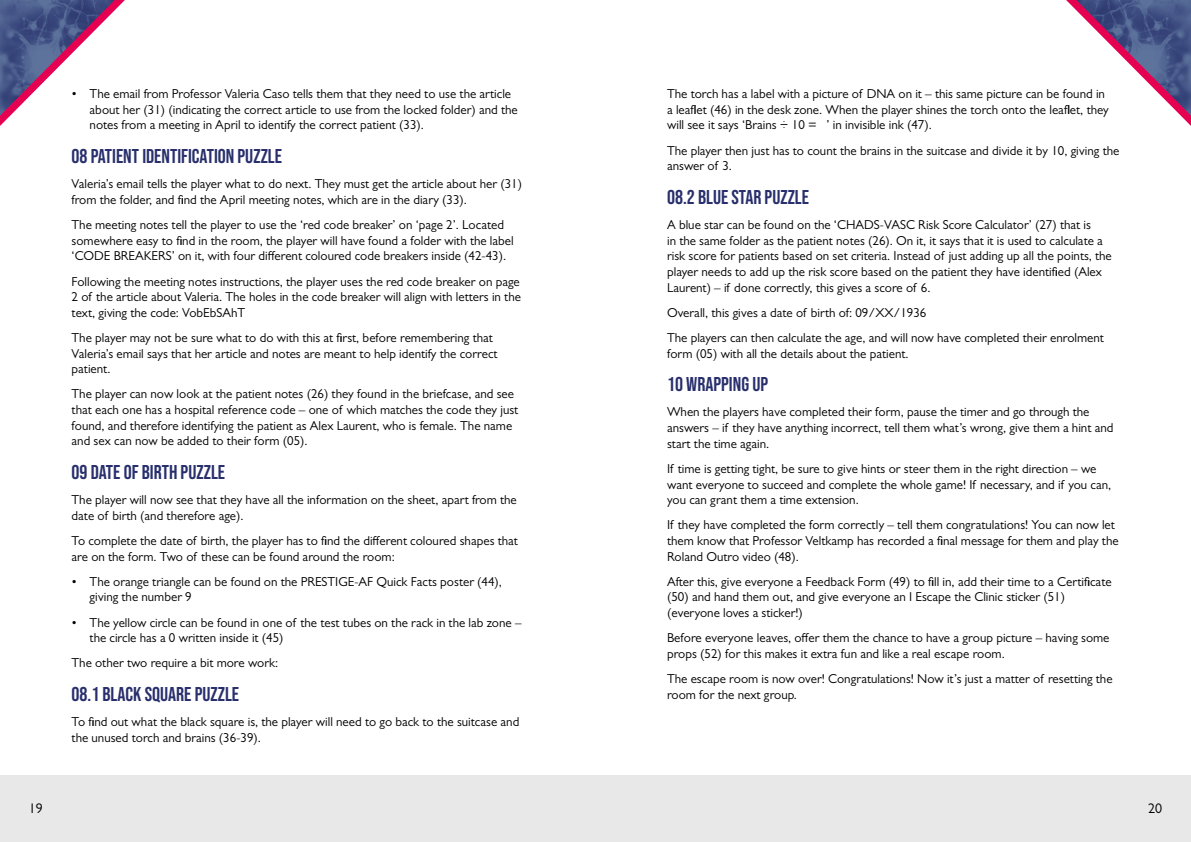
<style>
.page{position:relative;width:1191px;height:842px;background:#fff}
.page>*{position:absolute;margin:0;border:0;box-sizing:border-box;transform-origin:0 0}
.t1{font:20px "Bebas Neue";color:#282f6c}
.t2{font:14px "Gill Sans";color:#000}
.t3{font:13px/15.6px "Gill Sans";color:#000}
</style>
<div class="page">
<div style="left:0;top:775px;width:1191px;height:67px;background:#e8e8e8"></div>
<svg style="left:0;top:0;width:125px;height:126px"></svg>
<svg style="left:1066px;top:0;width:125px;height:126px"></svg>
<p class="t3" style="left:90px;top:86px;width:430px;text-indent:-18px">• The email from Professor Valeria Caso tells them that they need to use the article about her (31) (indicating the correct article to use from the locked folder) and the notes from a meeting in April to identify the correct patient (33).</p>
<h1 class="t1" style="left:72px;top:145px;width:212px">08 PATIENT IDENTIFICATION PUZZLE</h1>
<p class="t3" style="left:72px;top:176px;width:452px">Valeria’s email tells the player what to do next. They must get the article about her (31) from the folder, and find the April meeting notes, which are in the diary (33).</p>
<p class="t3" style="left:72px;top:217px;width:444px">The meeting notes tell the player to use the ‘red code breaker’ on ‘page 2’. Located somewhere easy to find in the room, the player will have found a folder with the label ‘CODE BREAKERS’ on it, with four different coloured code breakers inside (42-43).</p>
<p class="t3" style="left:72px;top:273px;width:451px;text-align:justify">Following the meeting notes instructions, the player uses the red code breaker on page 2 of the article about Valeria. The holes in the code breaker will align with letters in the text, giving the code: VobEbSAhT</p>
<p class="t3" style="left:72px;top:330px;width:427px">The player may not be sure what to do with this at first, before remembering that<br>Valeria’s email says that her article and notes are meant to help identify the correct patient.</p>
<p class="t3" style="left:72px;top:386px;width:448px">The player can now look at the patient notes (26) they found in the briefcase, and see that each one has a hospital reference code – one of which matches the code they just found, and therefore identifying the patient as Alex Laurent, who is female. The name and sex can now be added to their form (05).</p>
<h1 class="t1" style="left:72px;top:461px;width:155px">09 DATE OF BIRTH PUZZLE</h1>
<p class="t3" style="left:72px;top:492px;width:447px">The player will now see that they have all the information on the sheet, apart from the date of birth (and therefore age).</p>
<p class="t3" style="left:72px;top:533px;width:448px">To complete the date of birth, the player has to find the different coloured shapes that are on the form. Two of these can be found around the room:</p>
<p class="t3" style="left:90px;top:573px;width:414px;text-indent:-18px">• The orange triangle can be found on the PRESTIGE-AF Quick Facts poster (44), giving the number 9</p>
<p class="t3" style="left:90px;top:614px;width:433px;text-indent:-18px">• The yellow circle can be found in one of the test tubes on the rack in the lab zone – the circle has a 0 written inside it (45)</p>
<p class="t3" style="left:72px;top:655px;width:208px">The other two require a bit more work:</p>
<h1 class="t1" style="left:72px;top:683px;width:169px">08.1 BLACK SQUARE PUZZLE</h1>
<p class="t3" style="left:72px;top:714px;width:449px">To find out what the black square is, the player will need to go back to the suitcase and the unused torch and brains (36-39).</p>
<p class="t3" style="left:667px;top:86px;width:443px">The torch has a label with a picture of DNA on it – this same picture can be found in a leaflet (46) in the desk zone. When the player shines the torch onto the leaflet, they will see it says ‘Brains ÷ 10 = □’ in invisible ink (47).</p>
<p class="t3" style="left:667px;top:142px;width:454px">The player then just has to count the brains in the suitcase and divide it by 10, giving the answer of 3.</p>
<h1 class="t1" style="left:667px;top:186px;width:143px">08.2 BLUE STAR PUZZLE</h1>
<p class="t3" style="left:667px;top:217px;width:446px">A blue star can be found on the ‘CHADS-VASC Risk Score Calculator’ (27) that is<br>in the same folder as the patient notes (26). On it, it says that it is used to calculate a risk score for patients based on set criteria. Instead of just adding up all the points, the player needs to add up the risk score based on the patient they have identified (Alex Laurent) – if done correctly, this gives a score of 6.</p>
<p class="t3" style="left:667px;top:300px;width:438px;line-height:25.2px">Overall, this gives a date of birth of: 09/XX/1936<br>The players can then calculate the age, and will now have completed their enrolment</p>
<p class="t3" style="left:667px;top:345px;width:243px">form (05) with all the details about the patient.</p>
<h1 class="t1" style="left:667px;top:373px;width:103px">10 WRAPPING UP</h1>
<p class="t3" style="left:667px;top:404px;width:448px">When the players have completed their form, pause the timer and go through the answers – if they have anything incorrect, tell them what’s wrong, give them a hint and start the time again.</p>
<p class="t3" style="left:667px;top:461px;width:446px">If time is getting tight, be sure to give hints or steer them in the right direction – we want everyone to succeed and complete the whole game! If necessary, and if you can, you can grant them a time extension.</p>
<p class="t3" style="left:667px;top:517px;width:453px">If they have completed the form correctly – tell them congratulations! You can now let them know that Professor Veltkamp has recorded a final message for them and play the<br>Roland Outro video (48).</p>
<p class="t3" style="left:667px;top:573px;width:446px">After this, give everyone a Feedback Form (49) to fill in, add their time to a Certificate (50) and hand them out, and give everyone an I Escape the Clinic sticker (51) (everyone loves a sticker!)</p>
<p class="t3" style="left:667px;top:630px;width:444px">Before everyone leaves, offer them the chance to have a group picture – having some props (52) for this makes it extra fun and like a real escape room.</p>
<p class="t3" style="left:667px;top:671px;width:447px">The escape room is now over! Congratulations! Now it’s just a matter of resetting the room for the next group.</p>
<p class="t2" style="left:29px;top:801px;width:15px">19</p>
<p class="t2" style="left:1148px;top:801px;width:15px">20</p>
</div>
